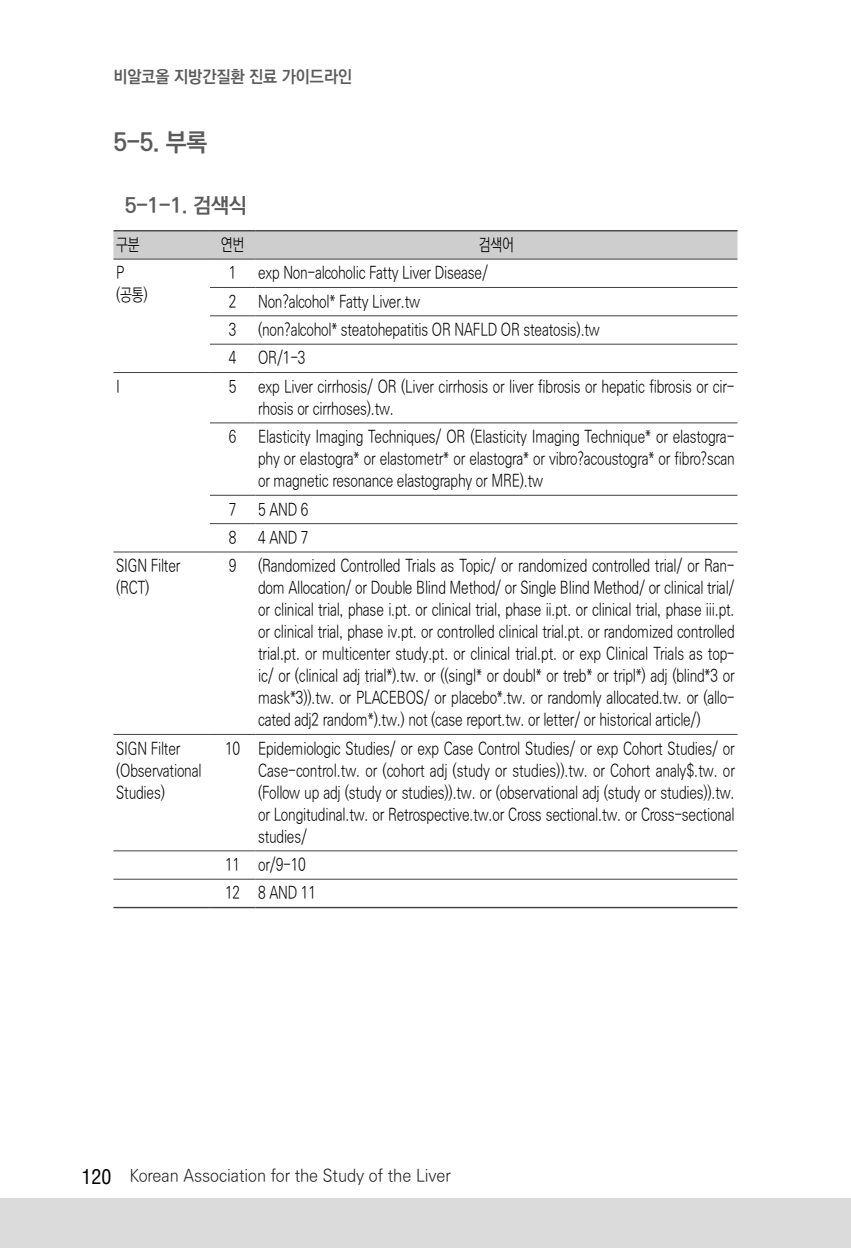
<style>
.page{position:relative;width:851px;height:1248px;background:#fff}
.page>*{position:absolute;margin:0;border:0;box-sizing:border-box;transform-origin:0 0}
.t1{font:700 25px "Ko Pub Dotum";color:#5a5a5a;scale:.96 1}
.t2{font:700 21px "Ko Pub Dotum";color:#5a5a5a}
.t3{font:300 17px/22px "Ko Pub Dotum";letter-spacing:-.015em;color:#000;scale:.8 1}
.t4{font:300 17px "Ko Pub Dotum";letter-spacing:-.005em;color:#202020;scale:.95 1}
.t5{font:700 17px "Ko Pub Dotum";letter-spacing:-.005em;color:#5a5a5a;scale:.95 1}
.s1{font-family:"Helvetica";font-weight:400;font-stretch:condensed;font-size:20px;color:#000}
</style>
<div class="page">
<hr style="left:850px;top:1198px;width:1px;height:49px;background:#dbdbdb">
<div style="left:0;top:1198px;width:850px;height:49px;background:#dbdbdb"></div>
<svg style="left:113px;top:231px;width:624px;height:28px;background:#c9c9c9"></svg>
<hr style="left:210px;top:287px;width:45px;height:1px;background:#424242">
<hr style="left:255px;top:287px;width:482px;height:1px;background:#424242">
<hr style="left:210px;top:315px;width:45px;height:1px;background:#424242">
<hr style="left:255px;top:315px;width:482px;height:1px;background:#424242">
<hr style="left:210px;top:344px;width:45px;height:1px;background:#424242">
<hr style="left:255px;top:344px;width:482px;height:1px;background:#424242">
<hr style="left:113px;top:372px;width:97px;height:1px;background:#424242">
<hr style="left:210px;top:372px;width:45px;height:1px;background:#424242">
<hr style="left:255px;top:372px;width:482px;height:1px;background:#424242">
<hr style="left:210px;top:422px;width:45px;height:1px;background:#424242">
<hr style="left:255px;top:422px;width:482px;height:1px;background:#424242">
<hr style="left:210px;top:495px;width:45px;height:1px;background:#424242">
<hr style="left:255px;top:495px;width:482px;height:1px;background:#424242">
<hr style="left:210px;top:523px;width:45px;height:1px;background:#424242">
<hr style="left:255px;top:523px;width:482px;height:1px;background:#424242">
<hr style="left:113px;top:551px;width:97px;height:1px;background:#424242">
<hr style="left:210px;top:551px;width:45px;height:1px;background:#424242">
<hr style="left:255px;top:551px;width:482px;height:1px;background:#424242">
<hr style="left:113px;top:734px;width:97px;height:1px;background:#424242">
<hr style="left:210px;top:734px;width:45px;height:1px;background:#424242">
<hr style="left:255px;top:734px;width:482px;height:1px;background:#424242">
<hr style="left:113px;top:850px;width:97px;height:1px;background:#424242">
<hr style="left:210px;top:850px;width:45px;height:1px;background:#424242">
<hr style="left:255px;top:850px;width:482px;height:1px;background:#424242">
<hr style="left:113px;top:878px;width:97px;height:1px;background:#424242">
<hr style="left:210px;top:878px;width:45px;height:1px;background:#424242">
<hr style="left:255px;top:878px;width:482px;height:1px;background:#424242">
<hr style="left:113px;top:259px;width:97px;height:1px;background:#424242">
<hr style="left:210px;top:259px;width:45px;height:1px;background:#424242">
<hr style="left:255px;top:259px;width:482px;height:1px;background:#424242">
<hr style="left:113px;top:230px;width:97px;height:1px;background:#424242">
<hr style="left:210px;top:230px;width:45px;height:1px;background:#424242">
<hr style="left:255px;top:230px;width:482px;height:1px;background:#424242">
<hr style="left:113px;top:906px;width:97px;height:2px;background:#424242">
<hr style="left:210px;top:906px;width:45px;height:2px;background:#424242">
<hr style="left:255px;top:906px;width:482px;height:2px;background:#424242">
<p class="t5" style="left:113px;top:68px;width:253px">비알코올 지방간질환 진료 가이드라인</p>
<h1 class="t1" style="left:113px;top:130px;width:99px">5-5. 부록</h1>
<p class="t2" style="left:125px;top:194px;width:124px">5-1-1. 검색식</p>
<p class="t3" style="left:116px;top:234px;width:31px">구분</p>
<p class="t3" style="left:221px;top:234px;width:31px">연번</p>
<p class="t3" style="left:478px;top:234px;width:45px">검색어</p>
<p class="t3" style="left:116px;top:263px;width:41px">P (공통)</p>
<p class="t3" style="left:229px;top:263px;width:11px">1</p>
<p class="t3" style="left:258px;top:263px;width:289px">exp Non-alcoholic Fatty Liver Disease/</p>
<p class="t3" style="left:229px;top:291px;width:11px">2</p>
<p class="t3" style="left:258px;top:291px;width:204px">Non?alcohol* Fatty Liver.tw</p>
<p class="t3" style="left:229px;top:319px;width:11px">3</p>
<p class="t3" style="left:258px;top:319px;width:428px">(non?alcohol* steatohepatitis OR NAFLD OR steatosis).tw</p>
<p class="t3" style="left:229px;top:348px;width:11px">4</p>
<p class="t3" style="left:258px;top:348px;width:61px">OR/1-3</p>
<p class="t3" style="left:116px;top:376px;width:6px">I</p>
<p class="t3" style="left:229px;top:376px;width:11px">5</p>
<p class="t3" style="left:258px;top:376px;width:597px">exp Liver cirrhosis/ OR (Liver cirrhosis or liver fibrosis or hepatic fibrosis or cir&shy;rhosis or cirrhoses).tw.</p>
<p class="t3" style="left:229px;top:426px;width:11px">6</p>
<p class="t3" style="left:258px;top:426px;width:597px;text-align:justify">Elasticity Imaging Techniques/ OR (Elasticity Imaging Technique* or elastogra&shy;phy or elastogra* or elastometr* or elastogra* or vibro?acoustogra* or fibro?scan or magnetic resonance elastography or MRE).tw</p>
<p class="t3" style="left:229px;top:499px;width:11px">7</p>
<p class="t3" style="left:258px;top:499px;width:65px">5 AND 6</p>
<p class="t3" style="left:229px;top:527px;width:11px">8</p>
<p class="t3" style="left:258px;top:527px;width:65px">4 AND 7</p>
<p class="t3" style="left:116px;top:555px;width:82px">SIGN Filter (RCT)</p>
<p class="t3" style="left:229px;top:555px;width:11px">9</p>
<p class="t3" style="left:258px;top:555px;width:597px;text-align:justify">(Randomized Controlled Trials as Topic/ or randomized controlled trial/ or Ran&shy;dom Allocation/ or Double Blind Method/ or Single Blind Method/ or clinical trial/ or clinical trial, phase i.pt. or clinical trial, phase ii.pt. or clinical trial, phase iii.pt. or clinical trial, phase iv.pt. or controlled clinical trial.pt. or randomized controlled trial.pt. or multicenter study.pt. or clinical trial.pt. or exp Clinical Trials as top&shy;ic/ or (clinical adj trial*).tw. or ((singl* or doubl* or treb* or tripl*) adj (blind*3 or mask*3)).tw. or PLACEBOS/ or placebo*.tw. or randomly allocated.tw. or (allo&shy;cated adj2 random*).tw.) not (case report.tw. or letter/ or historical article/)</p>
<p class="t3" style="left:116px;top:738px;width:108px">SIGN Filter (Observational<br>Studies)</p>
<p class="t3" style="left:258px;top:738px;width:597px;text-align:justify;text-indent:-33px">10 Epidemiologic Studies/ or exp Case Control Studies/ or exp Cohort Studies/ or Case-control.tw. or (cohort adj (study or studies)).tw. or Cohort analy$.tw. or (Follow up adj (study or studies)).tw. or (observational adj (study or studies)).tw. or Longitudinal.tw. or Retrospective.tw.or Cross sectional.tw. or Cross-sectional studies/</p>
<p class="t3" style="left:225px;top:851px;width:115px;line-height:28.4px">11 or/9-10<br>12 8 AND 11</p>
<p class="t4" style="left:81px;top:1166px;width:390px"><span class="s1">120</span> Korean Association for the Study of the Liver</p>
</div>
